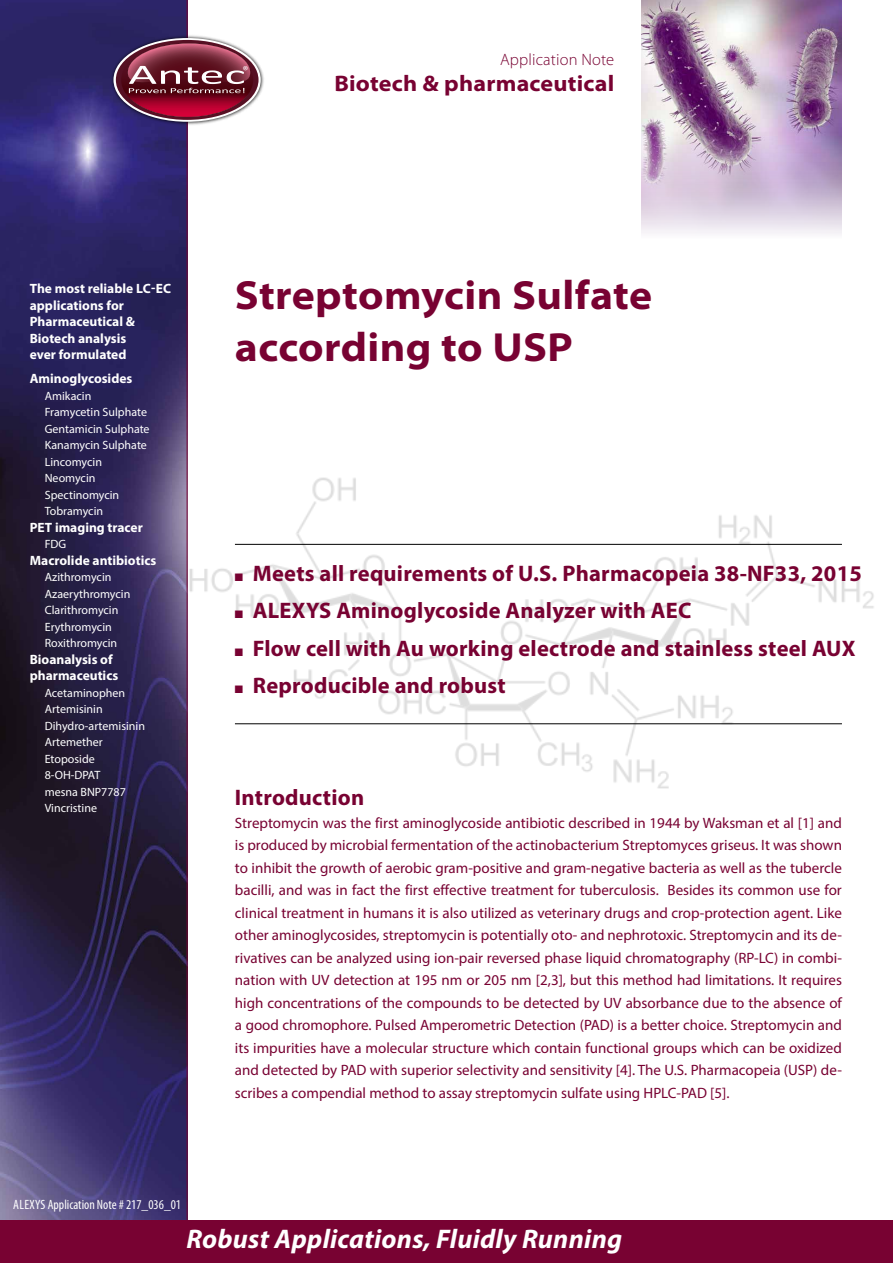
<style>
.page{position:relative;width:893px;height:1263px;background:#fff}
.page>*{position:absolute;margin:0;border:0;box-sizing:border-box;transform-origin:0 0}
.t1{font:700 semi-expanded 40.8px/52.5px "Myriad Pro";letter-spacing:.01em;color:#780232}
.t2{font:italic 700 27px "Myriad Pro";letter-spacing:.01em;color:#fff}
.t3{font:700 22.5px "Myriad Pro";letter-spacing:.01em;color:#780232}
.t4{font:700 semi-expanded 22.5px "Myriad Pro";letter-spacing:.01em;color:#780232}
.t5{font:300 16.5px "Myriad Pro";letter-spacing:.01em;color:#780232}
.t6{font:15px/22.5px "Myriad Pro";color:#780232;text-align:justify}
.t7{font:700 13.5px/16.5px "Myriad Pro";color:#fff}
.t8{font:condensed 13.5px "Myriad Pro";color:#fff}
.t9{font:13.2px "Myriad Pro";color:#fff}
.t10{font:12px/16.5px "Myriad Pro";color:#fff}
</style>
<div class="page">
<img style="left:0;top:0;width:187px;height:1220px">
<hr style="left:187px;top:0;width:1px;height:1263px;background:#780232">
<div style="left:0;top:1220px;width:893px;height:43px;background:#780232"></div>
<img style="left:109px;top:34px;width:155px;height:92px">
<svg style="left:113px;top:38px;width:148px;height:84px"></svg>
<svg style="left:116px;top:40px;width:142px;height:80px"></svg>
<svg style="left:121px;top:43px;width:132px;height:74px;background:#8a3b50"></svg>
<img style="left:641px;top:0;width:201px;height:234px">
<img style="left:183px;top:472px;width:691px;height:323px">
<p class="t9" style="left:243px;top:62px;width:7px">®</p>
<p class="t5" style="left:500px;top:50px;width:116px">Application Note</p>
<h3 class="t4" style="left:334px;top:71px;width:281px">Biotech &amp; pharmaceutical</h3>
<p class="t7" style="left:30px;top:280px;width:143px">The most reliable LC-EC applications for<br>Pharmaceutical &amp;<br>Biotech analysis<br>ever formulated</p>
<p class="t7" style="left:30px;top:370px;width:104px">Aminoglycosides</p>
<p class="t10" style="left:45px;top:387px;width:106px">Amikacin<br>Framycetin Sulphate<br>Gentamicin Sulphate<br>Kanamycin Sulphate<br>Lincomycin<br>Neomycin<br>Spectinomycin<br>Tobramycin</p>
<p class="t7" style="left:30px;top:518px;width:115px">PET imaging tracer</p>
<p class="t10" style="left:45px;top:536px;width:23px">FDG</p>
<p class="t7" style="left:30px;top:551px;width:128px">Macrolide antibiotics</p>
<p class="t10" style="left:45px;top:569px;width:87px">Azithromycin<br>Azaerythromycin<br>Clarithromycin<br>Erythromycin<br>Roxithromycin</p>
<p class="t7" style="left:30px;top:650px;width:90px">Bioanalysis of pharmaceutics</p>
<p class="t10" style="left:45px;top:684px;width:102px">Acetaminophen<br>Artemisinin<br>Dihydro-artemisinin<br>Artemether<br>Etoposide<br>8-OH-DPAT<br>mesna BNP7787<br>Vincristine</p>
<p class="t8" style="left:13px;top:1197px;width:169px">ALEXYS Application Note # 217_036_01</p>
<h1 class="t1" style="left:235px;top:269px;width:419px">Streptomycin Sulfate according to USP</h1>
<h3 class="t3" style="left:235px;top:558px;width:628px">■ Meets all requirements of U.S. Pharmacopeia 38-NF33, 2015</h3>
<h3 class="t3" style="left:235px;top:596px;width:458px">■ ALEXYS Aminoglycoside Analyzer with AEC</h3>
<h3 class="t3" style="left:235px;top:633px;width:622px">■ Flow cell with Au working electrode and stainless steel AUX</h3>
<h3 class="t3" style="left:235px;top:671px;width:272px">■ Reproducible and robust</h3>
<h3 class="t3" style="left:235px;top:783px;width:131px">Introduction</h3>
<p class="t6" style="left:235px;top:811px;width:609px">Streptomycin was the first aminoglycoside antibiotic described in 1944 by Waksman et al [1] and is produced by microbial fermentation of the actinobacterium Streptomyces griseus. It was shown to inhibit the growth of aerobic gram-positive and gram-negative bacteria as well as the tubercle bacilli, and was in fact the first effective treatment for tuberculosis. Besides its common use for clinical treatment in humans it is also utilized as veterinary drugs and crop-protection agent. Like other aminoglycosides, streptomycin is potentially oto- and nephrotoxic. Streptomycin and its de&shy;rivatives can be analyzed using ion-pair reversed phase liquid chromatography (RP-LC) in combi&shy;nation with UV detection at 195 nm or 205 nm [2,3], but this method had limitations. It requires high concentrations of the compounds to be detected by UV absorbance due to the absence of a good chromophore. Pulsed Amperometric Detection (PAD) is a better choice. Streptomycin and its impurities have a molecular structure which contain functional groups which can be oxidized and detected by PAD with superior selectivity and sensitivity [4]. The U.S. Pharmacopeia (USP) de&shy;scribes a compendial method to assay streptomycin sulfate using HPLC-PAD [5].</p>
<h2 class="t2" style="left:186px;top:1221px;width:437px">Robust Applications, Fluidly Running</h2>
</div>
